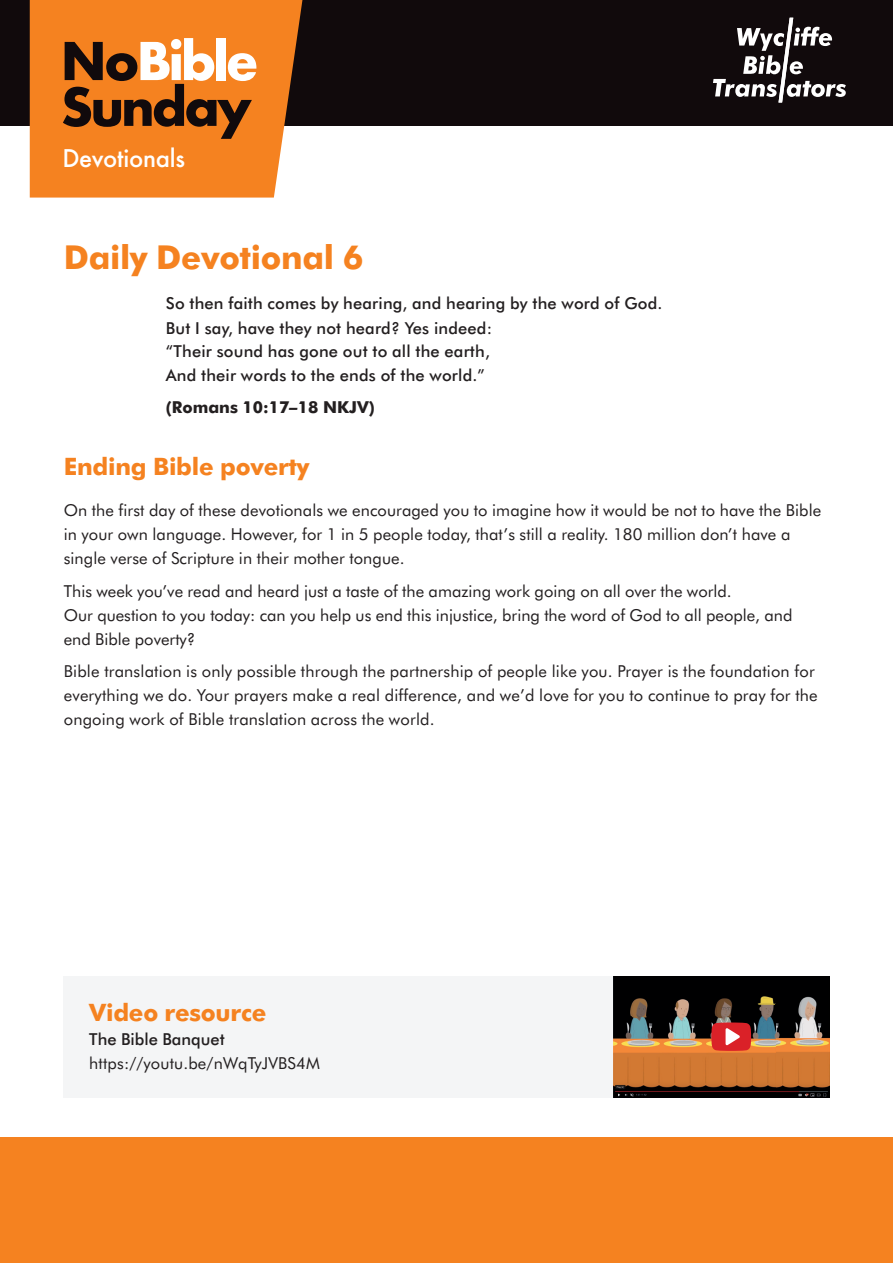
<style>
.page{position:relative;width:893px;height:1263px;background:#fff}
.page>*{position:absolute;margin:0;border:0;box-sizing:border-box;transform-origin:0 0}
.t1{font:700 50.55px/45.8px "Futura";letter-spacing:-.06em;color:#110a0c}
.t2{font:700 33px "Futura BT";letter-spacing:-.01em;color:#f58220}
.t3{font:700 24px "Futura BT";letter-spacing:-.01em;color:#f58220}
.t4{font:500 23.7px "Futura";letter-spacing:-.01em;color:#fff}
.t5{font:16.5px/24px "Futura BT";letter-spacing:.005em;color:#231f20}
.t6{font:500 16.5px/24px "Futura BT";letter-spacing:.01em;color:#231f20}
.t7{font:700 16.5px "Futura BT";color:#231f20}
.s1{color:#fff}
.s2{font-weight:800;font-style:italic}
</style>
<div class="page">
<div style="left:0;top:1137px;width:893px;height:126px;background:#f58220"></div>
<div style="left:0;top:0;width:893px;height:126px;background:#110a0c"></div>
<svg style="left:713px;top:18px;width:133px;height:85px"></svg>
<div style="left:30px;top:0;width:272px;height:198px;background:#f58220"></div>
<div style="left:64px;top:976px;width:765px;height:121px;background:#f4f5f6"></div>
<img style="left:614px;top:976px;width:215px;height:121px">
<svg style="left:711px;top:1022px;width:40px;height:29px"></svg>
<h1 class="t1" style="left:61px;top:38px;width:199px">No<span class="s1">Bible<br></span>Sunday</h1>
<h3 class="t4" style="left:62px;top:142px;width:124px">Devotionals</h3>
<h2 class="t2" style="left:64px;top:237px;width:301px">Daily Devotional 6</h2>
<p class="t6" style="left:166px;top:291px;width:498px">So then faith comes by hearing, and hearing by the word of God.<br>But I say, have they not heard? Yes indeed:<br>“Their sound has gone out to all the earth,<br>And their words to the ends of the world.”</p>
<p class="t7" style="left:166px;top:397px;width:210px">(Romans 10:17<span class="s2">–</span>18 NKJV)</p>
<h3 class="t3" style="left:64px;top:452px;width:247px">Ending Bible poverty</h3>
<p class="t5" style="left:64px;top:498px;width:759px">On the first day of these devotionals we encouraged you to imagine how it would be not to have the Bible in your own language. However, for 1 in 5 people today, that’s still a reality. 180 million don’t have a single verse of Scripture in their mother tongue.</p>
<p class="t5" style="left:64px;top:579px;width:730px">This week you’ve read and heard just a taste of the amazing work going on all over the world.<br>Our question to you today: can you help us end this injustice, bring the word of God to all people, and end Bible poverty?</p>
<p class="t5" style="left:64px;top:659px;width:755px">Bible translation is only possible through the partnership of people like you. Prayer is the foundation for everything we do. Your prayers make a real difference, and we’d love for you to continue to pray for the ongoing work of Bible translation across the world.</p>
<h3 class="t3" style="left:89px;top:998px;width:179px">Video resource</h3>
<p class="t6" style="left:89px;top:1027px;width:137px">The Bible Banquet</p>
<p class="t5" style="left:89px;top:1051px;width:232px">https://youtu.be/nWqTyJVBS4M</p>
</div>
